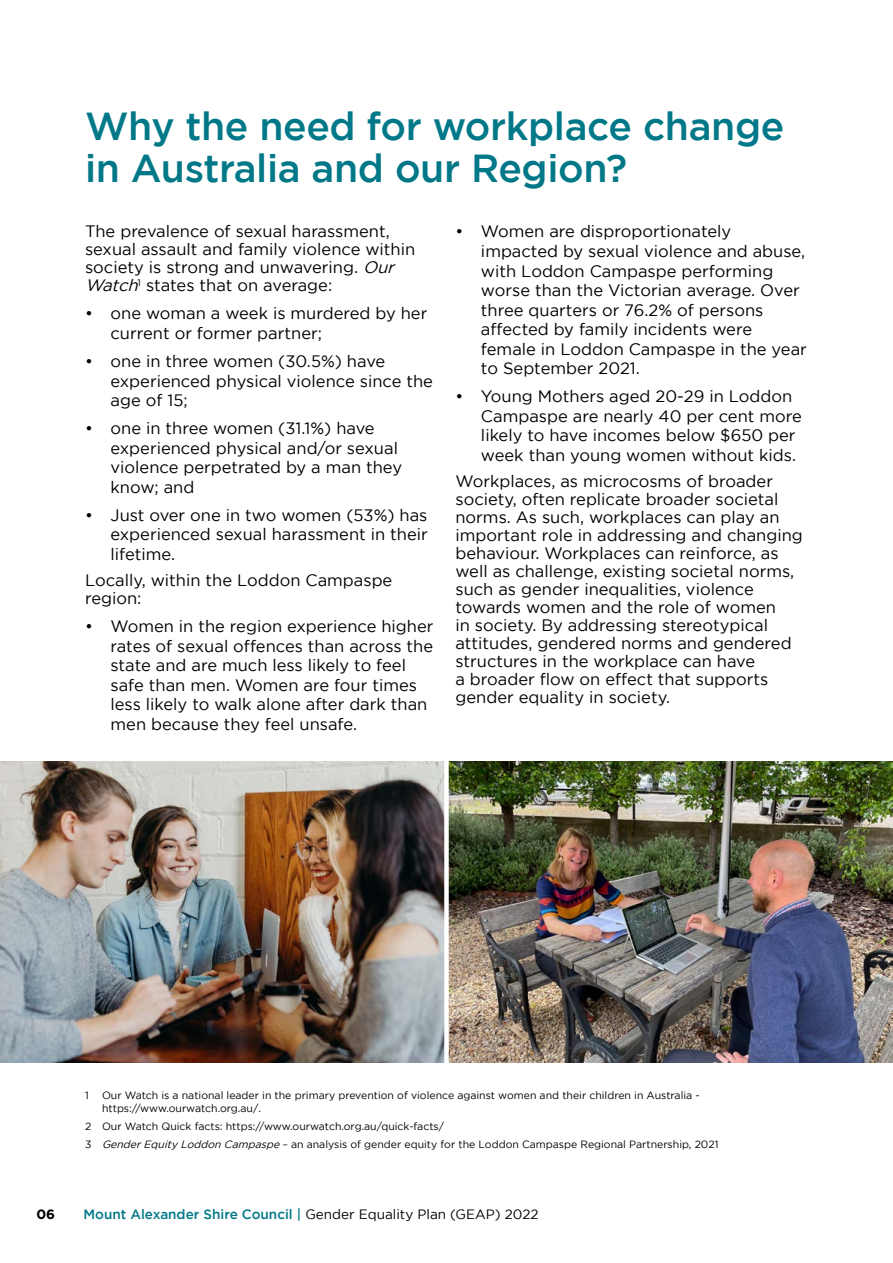
<style>
.page{position:relative;width:893px;height:1263px;background:#fff}
.page>*{position:absolute;margin:0;border:0;box-sizing:border-box;transform-origin:0 0}
.t1{font:500 39px/42px "Gotham";letter-spacing:-.01em;color:#007888}
.t2{font:16.5px/19.5px "Gotham";color:#000}
.t3{font:13.5px "Gotham";color:#000}
.t4{font:700 13.5px "Gotham";color:#000}
.t5{font:10.5px/13.5px "Gotham";color:#000}
.s1{font-style:italic}
.s2{font-weight:500;color:#007888}
</style>
<div class="page">
<img style="left:0;top:761px;width:893px;height:301px">
<svg style="left:892px;top:819px;width:1px;height:244px"></svg>
<div style="left:444px;top:749px;width:5px;height:319px;background:#fff"></div>
<h1 class="t1" style="left:85px;top:105px;width:701px">Why the need for workplace change in Australia and our Region?</h1>
<p class="t2" style="left:85px;top:222px;width:332px;line-height:18px">The prevalence of sexual harassment, sexual assault and family violence within society is strong and unwavering. <span class="s1">Our Watch</span><sup>1</sup> states that on average:</p>
<p class="t2" style="left:111px;top:304px;width:318px;text-indent:-26px">• one woman a week is murdered by her current or former partner;</p>
<p class="t2" style="left:111px;top:351px;width:324px;text-indent:-26px">• one in three women (30.5%) have experienced physical violence since the age of 15;</p>
<p class="t2" style="left:111px;top:418px;width:293px;text-indent:-26px">• one in three women (31.1%) have experienced physical and/or sexual violence perpetrated by a man they know; and</p>
<p class="t2" style="left:111px;top:505px;width:319px;text-align:justify;text-indent:-26px">• Just over one in two women (53%) has experienced sexual harassment in their lifetime.</p>
<p class="t2" style="left:85px;top:571px;width:309px;line-height:18px">Locally, within the Loddon Campaspe region:</p>
<p class="t2" style="left:111px;top:616px;width:324px;text-indent:-26px">• Women in the region experience higher rates of sexual offences than across the state and are much less likely to feel safe than men. Women are four times less likely to walk alone after dark than men because they feel unsafe.</p>
<p class="t2" style="left:481px;top:222px;width:327px;text-indent:-26px">• Women are disproportionately impacted by sexual violence and abuse, with Loddon Campaspe performing worse than the Victorian average. Over three quarters or 76.2% of persons affected by family incidents were female in Loddon Campaspe in the year to September 2021.</p>
<p class="t2" style="left:481px;top:386px;width:322px;text-indent:-26px">• Young Mothers aged 20-29 in Loddon Campaspe are nearly 40 per cent more likely to have incomes below $650 per week than young women without kids.</p>
<p class="t2" style="left:455px;top:472px;width:349px;line-height:18px">Workplaces, as microcosms of broader society, often replicate broader societal norms. As such, workplaces can play an important role in addressing and changing behaviour. Workplaces can reinforce, as well as challenge, existing societal norms, such as gender inequalities, violence towards women and the role of women<br>in society. By addressing stereotypical attitudes, gendered norms and gendered structures in the workplace can have<br>a broader flow on effect that supports gender equality in society.</p>
<p class="t5" style="left:85px;top:1088px;width:5px">1</p>
<p class="t5" style="left:102px;top:1088px;width:599px">Our Watch is a national leader in the primary prevention of violence against women and their children in Australia - https://www.ourwatch.org.au/.</p>
<p class="t5" style="left:85px;top:1117px;width:635px;line-height:17.7px">2 Our Watch Quick facts: https://www.ourwatch.org.au/quick-facts/<br>3 <span class="s1">GenderEquity Loddon Campaspe</span> – an analysis of gender equity for the Loddon Campaspe Regional Partnership, 2021</p>
<p class="t4" style="left:36px;top:1206px;width:20px">06</p>
<p class="t3" style="left:84px;top:1206px;width:457px"><span class="s2">Mount Alexander Shire Council |</span> Gender Equality Plan (GEAP) 2022</p>
</div>
